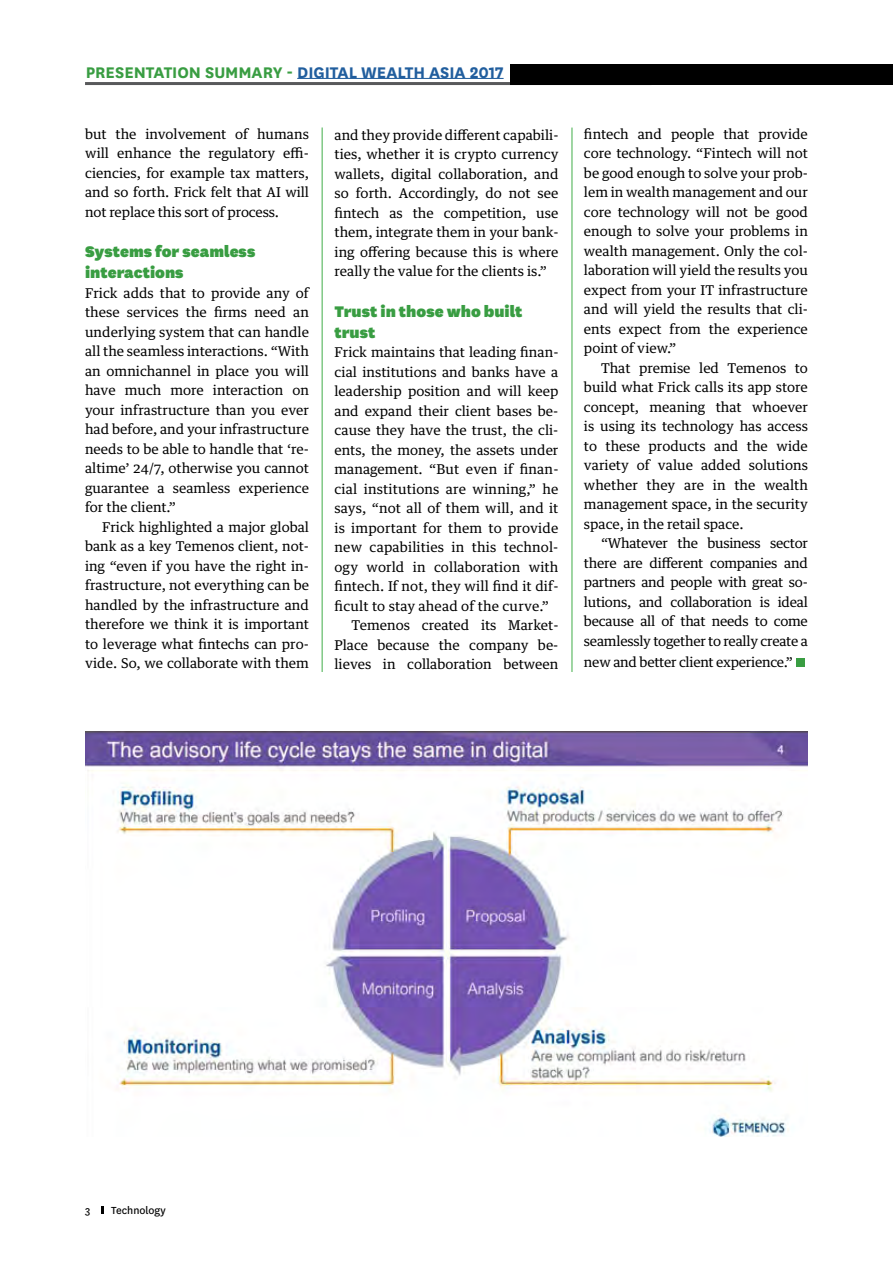
<style>
.page{position:relative;width:893px;height:1263px;background:#fff}
.page>*{position:absolute;margin:0;border:0;box-sizing:border-box;transform-origin:0 0}
.t1{font:900 18px/21px "National";color:#399d42}
.t2{font:700 18px "National";letter-spacing:-.005em;color:#215e9e}
.t3{font:13.5px/19.5px "Guardian Text Egyp";color:#000;text-align:justify}
.t4{font:13.5px "Guardian Text Egyp";letter-spacing:-.02em;color:#000}
.t5{font:12px "National";color:#000}
.s1{color:#399d42}
</style>
<div class="page">
<svg style="left:101px;top:1206px;width:2px;height:8px"></svg>
<hr style="left:85px;top:82px;width:566px;height:3px;background:#58595b">
<div style="left:510px;top:64px;width:383px;height:21px;background:#000"></div>
<hr style="left:297px;top:78px;width:207px;height:1px;background:#215e9e">
<div style="left:796px;top:658px;width:8px;height:9px;background:#399d42"></div>
<hr style="left:322px;top:127px;width:1px;height:545px;background:#41ad49">
<hr style="left:572px;top:128px;width:1px;height:544px;background:#41ad49">
<img style="left:85px;top:731px;width:723px;height:406px">
<h1 class="t2" style="left:86px;top:60px;width:419px"><span class="s1">PRESENTATION SUMMARY -</span> DIGITAL WEALTH ASIA 2017</h1>
<p class="t3" style="left:85px;top:123px;width:225px">but the involvement of humans will enhance the regulatory effi&shy;ciencies, for example tax matters, and so forth. Frick felt that AI will not replace this sort of process.</p>
<h1 class="t1" style="left:85px;top:240px;width:172px">Systems for seamless interactions</h1>
<p class="t3" style="left:85px;top:282px;width:225px">Frick adds that to provide any of these services the firms need an underlying system that can handle all the seamless interactions. “With an omnichannel in place you will have much more interaction on your infrastructure than you ever had before, and your infrastructure needs to be able to handle that ‘re&shy;altime’ 24/7, otherwise you cannot guarantee a seamless experience for the client.”</p>
<p class="t3" style="left:85px;top:516px;width:225px;text-indent:17px">Frick highlighted a major global bank as a key Temenos client, not&shy;ing “even if you have the right in&shy;frastructure, not everything can be handled by the infrastructure and therefore we think it is important to leverage what fintechs can pro&shy;vide. So, we collaborate with them</p>
<p class="t3" style="left:334px;top:124px;width:225px">and they provide different capabili&shy;ties, whether it is crypto currency wallets, digital collaboration, and so forth. Accordingly, do not see fintech as the competition, use them, integrate them in your bank&shy;ing offering because this is where really the value for the clients is.”</p>
<h1 class="t1" style="left:334px;top:300px;width:189px">Trust in those who built trust</h1>
<p class="t3" style="left:334px;top:341px;width:225px">Frick maintains that leading finan-</p>
<p class="t3" style="left:334px;top:361px;width:225px">cial institutions and banks have a</p>
<p class="t3" style="left:334px;top:380px;width:225px">leadership position and will keep</p>
<p class="t3" style="left:334px;top:400px;width:225px">and expand their client bases be-</p>
<p class="t3" style="left:334px;top:419px;width:225px">cause they have the trust, the cli-</p>
<p class="t3" style="left:334px;top:439px;width:225px">ents, the money, the assets under</p>
<p class="t3" style="left:334px;top:458px;width:225px">management. “But even if finan-</p>
<p class="t3" style="left:334px;top:478px;width:225px">cial institutions are winning,” he</p>
<p class="t3" style="left:334px;top:497px;width:225px">says, “not all of them will, and it</p>
<p class="t3" style="left:334px;top:517px;width:225px">is important for them to provide</p>
<p class="t3" style="left:334px;top:536px;width:225px">new capabilities in this technol-</p>
<p class="t3" style="left:334px;top:556px;width:225px">ogy world in collaboration with</p>
<p class="t3" style="left:334px;top:575px;width:225px">fintech. If not, they will find it dif-</p>
<p class="t3" style="left:334px;top:595px;width:216px">ficult to stay ahead of the curve.”</p>
<p class="t3" style="left:351px;top:614px;width:208px">Temenos created its Market-</p>
<p class="t3" style="left:334px;top:634px;width:225px">Place because the company be-</p>
<p class="t3" style="left:334px;top:653px;width:225px">lieves in collaboration between</p>
<p class="t3" style="left:584px;top:123px;width:225px">fintech and people that provide core technology. “Fintech will not be good enough to solve your prob&shy;lem in wealth management and our core technology will not be good enough to solve your problems in wealth management. Only the col&shy;laboration will yield the results you expect from your IT infrastructure and will yield the results that cli&shy;ents expect from the experience point of view.”</p>
<p class="t3" style="left:584px;top:357px;width:225px;text-indent:17px">That premise led Temenos to build what Frick calls its app store concept, meaning that whoever is using its technology has access to these products and the wide variety of value added solutions whether they are in the wealth management space, in the security space, in the retail space.</p>
<p class="t3" style="left:584px;top:532px;width:225px;text-indent:17px">“Whatever the business sector there are different companies and partners and people with great so&shy;lutions, and collaboration is ideal because all of that needs to come seamlessly together to really create a</p>
<p class="t4" style="left:584px;top:650px;width:210px">new and better client experience.”</p>
<p class="t5" style="left:85px;top:1202px;width:7px">3</p>
<p class="t5" style="left:111px;top:1202px;width:56px">Technology</p>
</div>
